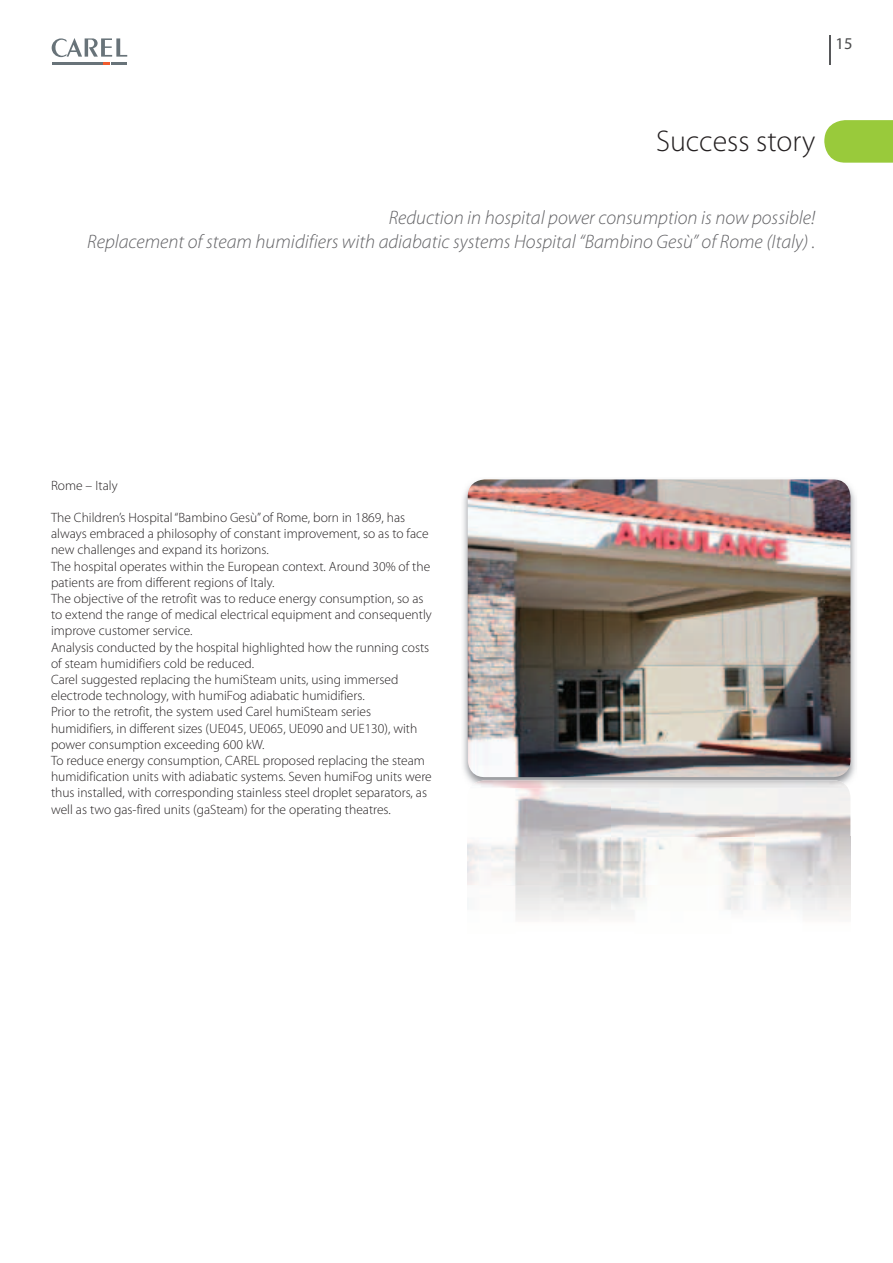
<style>
.page{position:relative;width:893px;height:1263px;background:#fff}
.page>*{position:absolute;margin:0;border:0;box-sizing:border-box;transform-origin:0 0}
.t1{font:300 30px "Myriad Pro";color:#231f20}
.t2{font:italic 300 19.5px/23.4px "Myriad Pro";color:#636366;text-align:right}
.t3{font:16.5px "Myriad Pro";color:#4b4c4d}
.t4{font:300 13.5px/16.2px "Myriad Pro";color:#231f20}
</style>
<div class="page">
<svg style="left:52px;top:38px;width:75px;height:26px"></svg>
<svg style="left:824px;top:120px;width:69px;height:43px;background:#a0cd49"></svg>
<img style="left:463px;top:487px;width:393px;height:294px">
<img style="left:468px;top:479px;width:382px;height:298px">
<img style="left:468px;top:788px;width:382px;height:131px">
<img style="left:470px;top:780px;width:378px;height:8px">
<hr style="left:829px;top:35px;width:1px;height:30px;background:#57585a">
<p class="t3" style="left:836px;top:33px;width:18px">15</p>
<h1 class="t1" style="left:656px;top:123px;width:161px">Success story</h1>
<h2 class="t2" style="left:87px;top:207px;width:730px">Reduction in hospital power consumption is now possible!<br>Replacement of steam humidifiers with adiabatic systems Hospital “Bambino Gesù” of Rome (Italy) .</h2>
<p class="t4" style="left:51px;top:477px;width:68px">Rome – Italy</p>
<p class="t4" style="left:51px;top:509px;width:382px">The Children’s Hospital “Bambino Gesù” of Rome, born in 1869, has always embraced a philosophy of constant improvement, so as to face new challenges and expand its horizons.<br>The hospital operates within the European context. Around 30% of the patients are from different regions of Italy.<br>The objective of the retrofit was to reduce energy consumption, so as to extend the range of medical electrical equipment and consequently improve customer service.<br>Analysis conducted by the hospital highlighted how the running costs of steam humidifiers cold be reduced.<br>Carel suggested replacing the humiSteam units, using immersed electrode technology, with humiFog adiabatic humidifiers.<br>Prior to the retrofit, the system used Carel humiSteam series humidifiers, in different sizes (UE045, UE065, UE090 and UE130), with power consumption exceeding 600 kW.<br>To reduce energy consumption, CAREL proposed replacing the steam humidification units with adiabatic systems. Seven humiFog units were thus installed, with corresponding stainless steel droplet separators, as well as two gas-fired units (gaSteam) for the operating theatres.</p>
</div>
